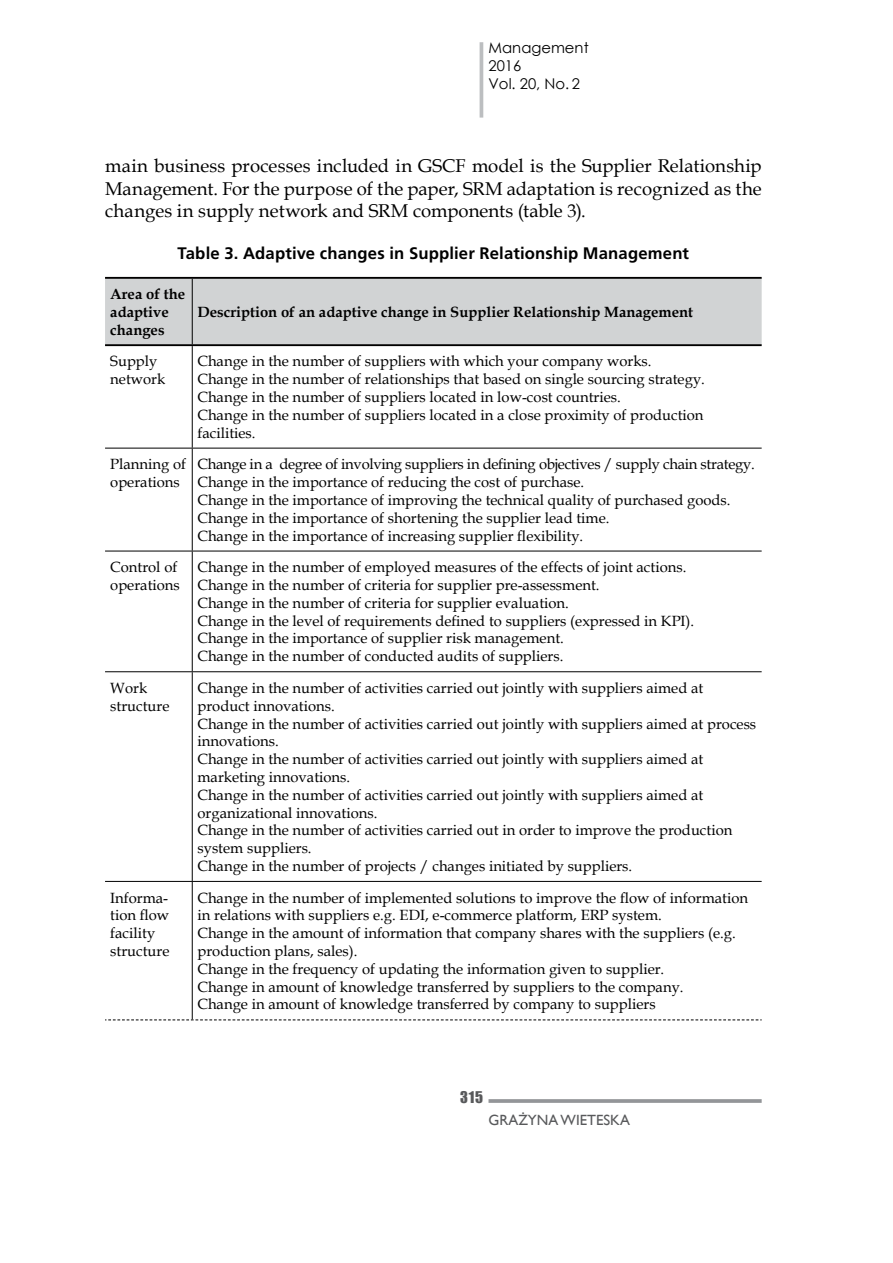
<style>
.page{position:relative;width:893px;height:1263px;background:#fff}
.page>*{position:absolute;margin:0;border:0;box-sizing:border-box;transform-origin:0 0}
.t1{font:18.6px/22.2px "Book Antiqua";color:#000;text-align:justify}
.t2{font:700 16.65px "Frutiger LT Pro";letter-spacing:.01em;color:#000}
.t3{font:14.85px/17.9px "Book Antiqua";color:#000}
.t4{font:700 14.85px/17.9px "Book Antiqua";color:#000}
.t5{font:14.85px/17.9px "Century Gothic";color:#000}
.t6{font:14.85px "Gill Sans";color:#58595b}
.t7{font:14.85px "Impact";color:#58595b}
</style>
<div class="page">
<hr style="left:480px;top:42px;width:3px;height:76px;background:#bcbec0">
<svg style="left:488px;top:1099px;width:274px;height:4px"></svg>
<div style="left:105px;top:279px;width:657px;height:65px;background:#d1d3d4"></div>
<hr style="left:192px;top:279px;width:1px;height:65px;background:#000">
<hr style="left:192px;top:346px;width:1px;height:102px;background:#000">
<hr style="left:105px;top:448px;width:657px;height:1px;background:#000">
<hr style="left:192px;top:449px;width:1px;height:102px;background:#000">
<hr style="left:105px;top:551px;width:657px;height:1px;background:#000">
<hr style="left:192px;top:552px;width:1px;height:119px;background:#000">
<hr style="left:105px;top:671px;width:657px;height:1px;background:#000">
<hr style="left:192px;top:672px;width:1px;height:209px;background:#000">
<hr style="left:105px;top:881px;width:657px;height:1px;background:#000">
<hr style="left:192px;top:882px;width:1px;height:137px;background:#000">
<hr style="left:105px;top:277px;width:657px;height:2px;background:#000">
<hr style="left:105px;top:344px;width:657px;height:2px;background:#000">
<svg style="left:105px;top:1019px;width:657px;height:1px"></svg>
<p class="t5" style="left:488px;top:39px;width:102px">Management<br>2016<br>Vol. 20, No. 2</p>
<p class="t1" style="left:105px;top:155px;width:658px">main business processes included in GSCF model is the Supplier Relationship Management. For the purpose of the paper, SRM adaptation is recognized as the changes in supply network and SRM components (table 3).</p>
<p class="t2" style="left:177px;top:247px;width:513px">Table 3. Adaptive changes in Supplier Relationship Management</p>
<p class="t4" style="left:110px;top:285px;width:76px">Area of the adaptive changes</p>
<p class="t4" style="left:197px;top:303px;width:497px">Description of an adaptive change in Supplier Relationship Management</p>
<p class="t3" style="left:110px;top:353px;width:57px">Supply network</p>
<p class="t3" style="left:197px;top:353px;width:509px">Change in the number of suppliers with which your company works.<br>Change in the number of relationships that based on single sourcing strategy.<br>Change in the number of suppliers located in low-cost countries.<br>Change in the number of suppliers located in a close proximity of production facilities.</p>
<p class="t3" style="left:110px;top:456px;width:77px">Planning of operations</p>
<p class="t3" style="left:197px;top:456px;width:559px">Change in a degree of involving suppliers in defining objectives / supply chain strategy.<br>Change in the importance of reducing the cost of purchase.<br>Change in the importance of improving the technical quality of purchased goods.<br>Change in the importance of shortening the supplier lead time.<br>Change in the importance of increasing supplier flexibility.</p>
<p class="t3" style="left:110px;top:559px;width:71px">Control of operations</p>
<p class="t3" style="left:197px;top:559px;width:498px">Change in the number of employed measures of the effects of joint actions.<br>Change in the number of criteria for supplier pre-assessment.<br>Change in the number of criteria for supplier evaluation.<br>Change in the level of requirements defined to suppliers (expressed in KPI).<br>Change in the importance of supplier risk management.<br>Change in the number of conducted audits of suppliers.</p>
<p class="t3" style="left:110px;top:679px;width:61px">Work structure</p>
<p class="t3" style="left:197px;top:679px;width:560px">Change in the number of activities carried out jointly with suppliers aimed at product innovations.<br>Change in the number of activities carried out jointly with suppliers aimed at process innovations.<br>Change in the number of activities carried out jointly with suppliers aimed at marketing innovations.<br>Change in the number of activities carried out jointly with suppliers aimed at organizational innovations.<br>Change in the number of activities carried out in order to improve the production system suppliers.<br>Change in the number of projects / changes initiated by suppliers.</p>
<p class="t3" style="left:110px;top:889px;width:61px">Informa&shy;tion flow facility structure</p>
<p class="t3" style="left:197px;top:889px;width:552px">Change in the number of implemented solutions to improve the flow of information in relations with suppliers e.g. EDI, e-commerce platform, ERP system.<br>Change in the amount of information that company shares with the suppliers (e.g. production plans, sales).<br>Change in the frequency of updating the information given to supplier.<br>Change in amount of knowledge transferred by suppliers to the company.<br>Change in amount of knowledge transferred by company to suppliers</p>
<p class="t7" style="left:460px;top:1088px;width:24px">315</p>
<p class="t6" style="left:488px;top:1111px;width:143px">GRAŻYNA WIETESKA</p>
</div>
